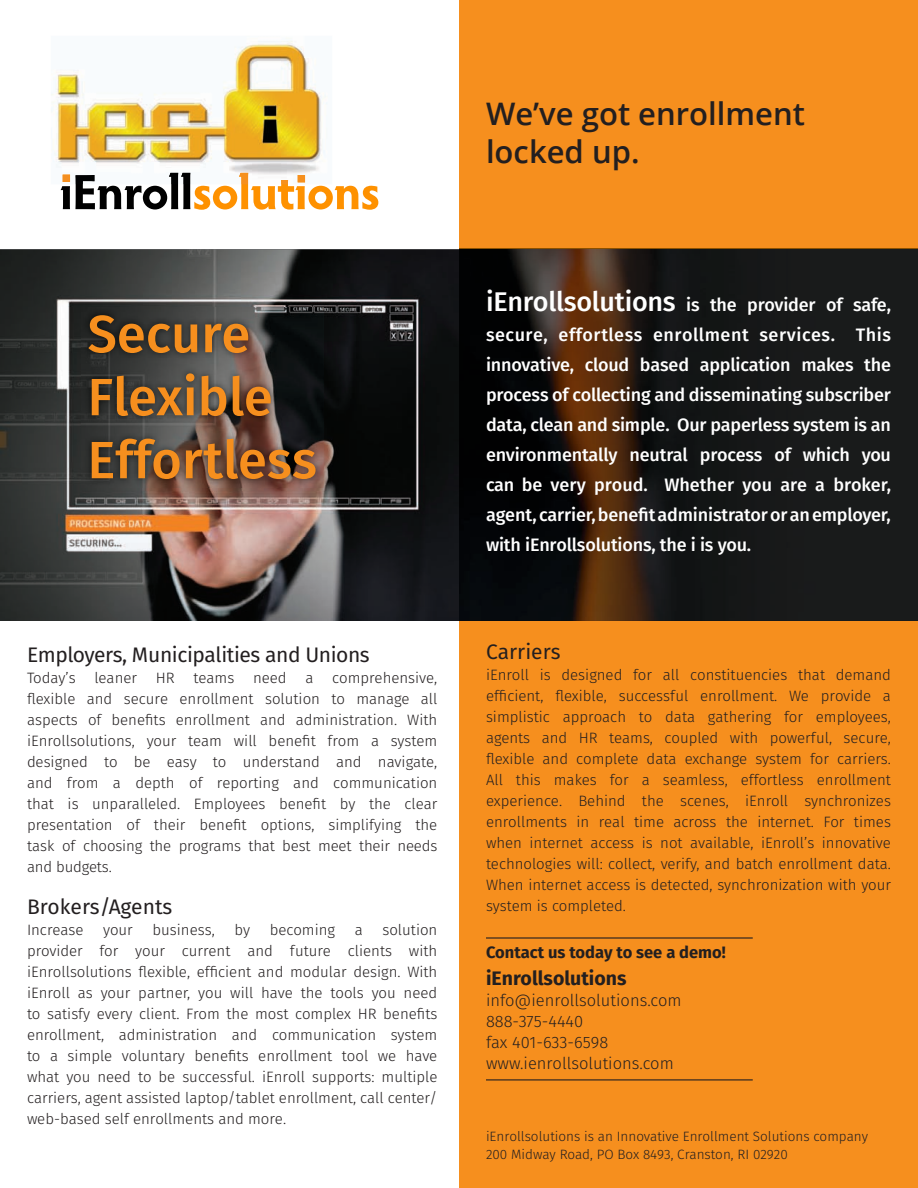
<style>
.page{position:relative;width:918px;height:1188px;background:#fff}
.page>*{position:absolute;margin:0;border:0;box-sizing:border-box;transform-origin:0 0}
.t1{font:500 52.5px/63px "Fira Sans";color:#f68f1e}
.t2{font:600 31.05px/37.2px "Open Sans";color:#231f20}
.t3{font:21px "Fira Sans";letter-spacing:-.02em;color:#231f20}
.t4{font:21px "Fira Sans";color:#231f20}
.t5{font:700 19.5px "Fira Sans";color:#231f20}
.t6{font:500 18px/30px "Fira Sans";letter-spacing:-.01em;color:#fff;text-align:justify}
.t7{font:300 16.5px/21px "Fira Sans";color:#231f20}
.t8{font:700 16.5px "Fira Sans";color:#231f20}
.t9{font:300 15px/21px "Fira Sans";color:#231f20;text-align:justify}
.t10{font:300 13.5px/18px "Fira Sans";color:#231f20}
.s1{font-size:27px}
.s2{font-weight:700;color:#f68f1e}
</style>
<div class="page">
<div style="left:459px;top:0;width:459px;height:1188px;background:#f68f1e"></div>
<img style="left:51px;top:41px;width:276px;height:132px">
<svg style="left:61px;top:173px;width:317px;height:37px"></svg>
<img style="left:0;top:249px;width:459px;height:372px">
<hr style="left:459px;top:248px;width:459px;height:1px;background:#8b5000">
<img style="left:459px;top:249px;width:459px;height:372px">
<hr style="left:486px;top:937px;width:267px;height:2px;background:#231f20">
<hr style="left:486px;top:1079px;width:267px;height:1px;background:#231f20">
<img style="left:81px;top:307px;width:243px;height:180px">
<h1 class="t1" style="left:87px;top:306px;width:231px">Secure<br>Flexible<br>Effortless</h1>
<h3 class="t3" style="left:27px;top:640px;width:344px">Employers, Municipalities and Unions</h3>
<p class="t9" style="left:27px;top:668px;width:412px">Today’s leaner HR teams need a comprehensive, flexible and secure enrollment solution to manage all aspects of benefits enrollment and administration. With iEnrollsolutions, your team will benefit from a system designed to be easy to understand and navigate, and from a depth of reporting and communication that is unparalleled. Employees benefit by the clear presentation of their benefit options, simplifying the task of choosing the programs that best meet their needs and budgets.</p>
<h3 class="t4" style="left:27px;top:892px;width:147px">Brokers/Agents</h3>
<p class="t9" style="left:27px;top:920px;width:58px">Increase</p>
<p class="t9" style="left:103px;top:920px;width:31px">your</p>
<p class="t9" style="left:153px;top:920px;width:64px">business,</p>
<p class="t9" style="left:234px;top:920px;width:17px">by</p>
<p class="t9" style="left:270px;top:920px;width:67px">becoming</p>
<p class="t9" style="left:355px;top:920px;width:10px">a</p>
<p class="t9" style="left:27px;top:920px;width:412px;text-indent:355px">solution provider for your current and future clients with iEnrollsolutions flexible, efficient and modular design. With iEnroll as your partner, you will have the tools you need to satisfy every client. From the most complex HR benefits enrollment, administration and communication system to a simple voluntary benefits enrollment tool we have what you need to be successful. iEnroll supports: multiple carriers, agent assisted laptop/tablet enrollment, call center/ web-based self enrollments and more.</p>
<h2 class="t2" style="left:486px;top:95px;width:321px">We’ve got enrollment locked up.</h2>
<p class="t6" style="left:486px;top:291px;width:407px"><span class="s1">iEnrollsolutions</span> is the provider of safe, secure, effortless enrollment services. This innovative, cloud based application makes the process of collecting and disseminating subscriber data, clean and simple. Our paperless system is an environmentally neutral process of which you can be very proud. Whether you are a broker, agent, carrier, benefit administrator or an employer, with iEnrollsolutions, the i is you.</p>
<h3 class="t4" style="left:486px;top:637px;width:76px">Carriers</h3>
<p class="t9" style="left:486px;top:666px;width:407px">iEnroll is designed for all constituencies that demand efficient, flexible, successful enrollment. We provide a simplistic approach to data gathering for employees, agents and HR teams, coupled with powerful, secure, flexible and complete data exchange system for carriers.<br>All this makes for a seamless, effortless enrollment experience. Behind the scenes, iEnroll synchronizes enrollments in real time across the internet. For times when internet access is not available, iEnroll’s innovative technologies will: collect, verify, and batch enrollment data.<br>When internet access is detected, synchronization with your system is completed.</p>
<p class="t8" style="left:486px;top:940px;width:241px">Contact us today to see a demo!</p>
<h3 class="t5" style="left:486px;top:964px;width:142px">iEnrollsolutions</h3>
<p class="t7" style="left:486px;top:991px;width:307px">info@ienrollsolutions.com<br>888-375-4440<br>fax 401-633-6598 www.ienrollsolutions.com <span class="s2">mentsolutions.</span></p>
<p class="t10" style="left:486px;top:1129px;width:384px">iEnrollsolutions is an Innovative Enrollment Solutions company<br>200 Midway Road, PO Box 8493, Cranston, RI 02920</p>
</div>
